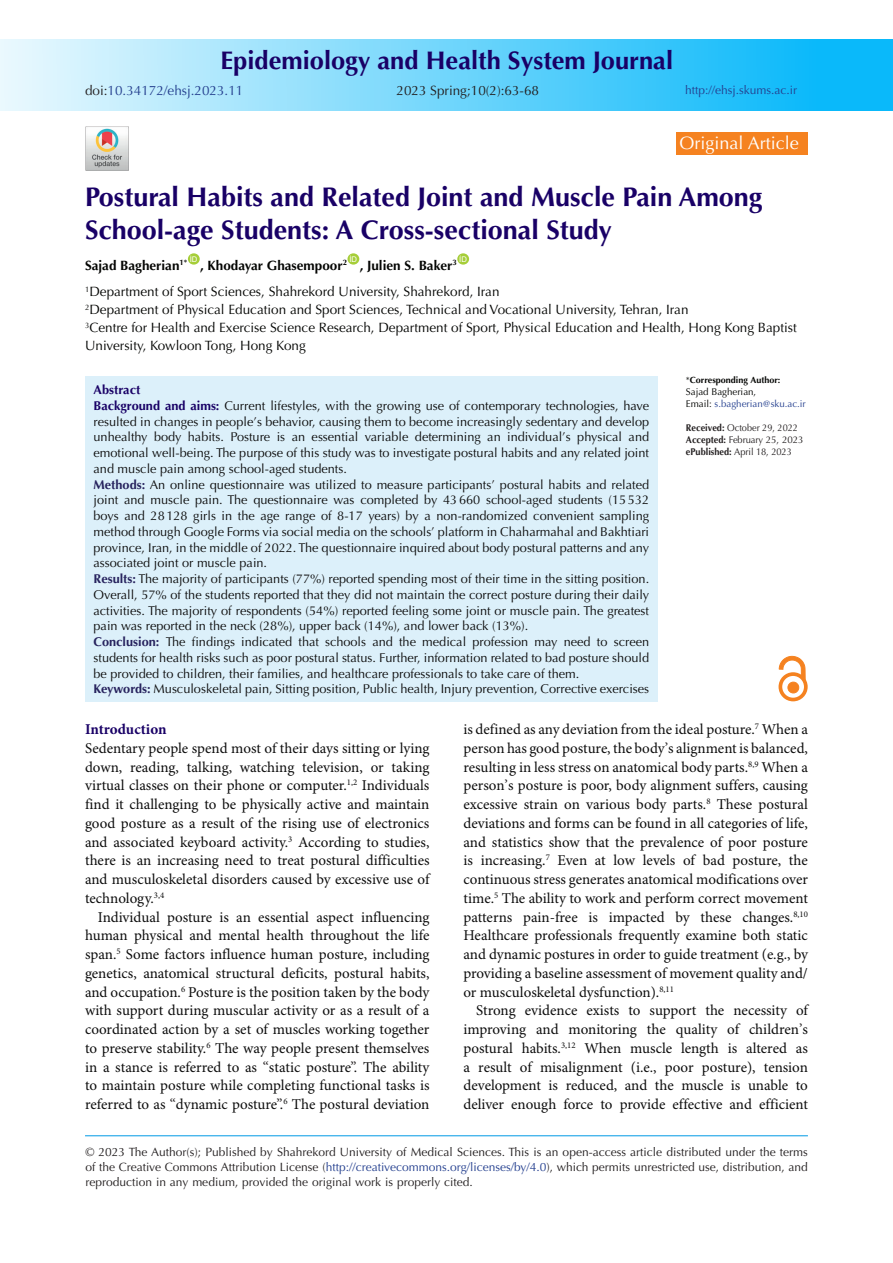
<style>
.page{position:relative;width:893px;height:1263px;background:#fff}
.page>*{position:absolute;margin:0;border:0;box-sizing:border-box;transform-origin:0 0}
.t1{font:700 27px/33px "Optima LT Std";color:#190066}
.t2{font:700 25.5px "Optima LT Std";color:#190066}
.t3{font:18px "Optima LT Std";color:#fff}
.t4{font:15px/18.8px "Minion Pro";color:#0d0d0d;text-align:justify}
.t5{font:700 15px "Minion Pro";letter-spacing:-.005em;color:#190066}
.t6{font:13.5px/18px "Optima LT Std";color:#040503}
.t7{font:700 13.5px "Optima LT Std";color:#040503}
.t8{font:13.5px "Optima LT Std";color:#25408f}
.t9{font:13.5px "Optima LT Std";color:#231f20}
.t10{font:12.75px/15.8px "Optima LT Std";color:#0d0d0d;text-align:justify}
.t11{font:700 12.75px "Optima LT Std";color:#190066}
.t12{font:12px/15px "Optima LT Std";color:#231f20;text-align:justify}
.t13{font:12px "Optima LT Std";color:#25408f}
.t14{font:9.75px "Optima LT Std";letter-spacing:-.01em;color:#231f20;scale:.96 1}
.t15{font:9.75px "Optima LT Std";color:#25408f}
.t16{font:9.75px "Optima LT Std";letter-spacing:-.01em;color:#231f20;scale:.94 1}
.t17{font:9.75px "Optima LT Std";color:#040503}
.t18{font:700 9px "Optima LT Std";color:#040503}
.t19{font:7.8px "Arial";color:#fff}
.s1{color:#231f20}
.s2{font-weight:700;color:#190166}
.s3{font-weight:700;color:#27235e}
.s4{font-weight:400}
.s5{color:#040503}
.s6{font-weight:700}
.s7{color:#25408f}
</style>
<div class="page">
<div style="left:0;top:39px;width:893px;height:72px;background:linear-gradient(to right,#e9f8fe,#00b4f9)"></div>
<hr style="left:85px;top:1135px;width:723px;height:1px;background:#0099e5">
<div style="left:188px;top:253px;width:12px;height:12px;background:#a6ce39;border-radius:50%"></div>
<svg style="left:347px;top:253px;width:12px;height:12px"></svg>
<div style="left:457px;top:253px;width:12px;height:12px;background:#a6ce39;border-radius:50%"></div>
<div style="left:676px;top:132px;width:132px;height:23px;background:#f58220"></div>
<div style="left:85px;top:376px;width:573px;height:326px;background:#dcf0fa"></div>
<div style="left:788px;top:682px;width:11px;height:11px;background:#f58220;border-radius:50%"></div>
<div style="left:788px;top:682px;width:11px;height:11px;border:1px solid #f58220;border-radius:50%"></div>
<div style="left:778px;top:672px;width:30px;height:29px;border:4px solid #f58220;border-radius:50%"></div>
<svg style="left:779px;top:656px;width:26px;height:24px"></svg>
<img style="left:85px;top:127px;width:43px;height:43px">
<p class="t2" style="left:221px;top:45px;width:454px">Epidemiology and Health System Journal</p>
<p class="t8" style="left:85px;top:83px;width:160px"><span class="s1">doi:</span>10.34172/ehsj.2023.11</p>
<p class="t9" style="left:396px;top:83px;width:144px">2023 Spring;10(2):63-68</p>
<p class="t13" style="left:685px;top:83px;width:114px">http://ehsj.skums.ac.ir</p>
<p class="t3" style="left:679px;top:132px;width:121px">Original Article</p>
<p class="t1" style="left:85px;top:181px;width:679px">Postural Habits and Related Joint and Muscle Pain Among<br>School-age Students: A Cross-sectional Study</p>
<p class="t7" style="left:85px;top:257px;width:104px">Sajad Bagherian<sup>1*</sup></p>
<p class="t19" style="left:459px;top:254px;width:9px">ID</p>
<p class="t6" style="left:85px;top:283px;width:416px"><sup>1</sup>Department of Sport Sciences, Shahrekord University, Shahrekord, Iran</p>
<p class="t6" style="left:85px;top:301px;width:605px"><sup>2</sup>Department of Physical Education and Sport Sciences, Technical and Vocational University, Tehran, Iran</p>
<p class="t6" style="left:85px;top:319px;width:713px"><sup>3</sup>Centre for Health and Exercise Science Research, Department of Sport, Physical Education and Health, Hong Kong Baptist<br>University, Kowloon Tong, Hong Kong</p>
<p class="t19" style="left:190px;top:254px;width:9px">ID</p>
<p class="t19" style="left:349px;top:254px;width:9px">ID</p>
<p class="t7" style="left:200px;top:257px;width:148px">, Khodayar Ghasempoor<sup>2</sup></p>
<p class="t7" style="left:360px;top:257px;width:99px">, Julien S. Baker<sup>3</sup></p>
<p class="t11" style="left:94px;top:382px;width:48px">Abstract</p>
<p class="t10" style="left:94px;top:398px;width:557px"><span class="s2">Background and aims:</span> Current lifestyles, with the growing use of contemporary technologies, have resulted in changes in people<span class="s1">’</span>s behavior, causing them to become increasingly sedentary and develop unhealthy body habits. Posture is an essential variable determining an individual<span class="s1">’</span>s physical and emotional well-being. The purpose of this study was to investigate postural habits and any related joint and muscle pain among school-aged students.</p>
<p class="t10" style="left:94px;top:477px;width:557px"><span class="s3">Methods:</span> An online questionnaire was utilized to measure participants<span class="s1">’</span> postural habits and related joint and muscle pain. The questionnaire was completed by 43660 school-aged students (15532 boys and 28128 girls in the age range of 8-17 years) by a non-randomized convenient sampling method through Google Forms via social media on the schools<span class="s1">’</span> platform in Chaharmahal and Bakhtiari province, Iran, in the middle of 2022. The questionnaire inquired about body postural patterns and any associated joint or muscle pain.</p>
<p class="t10" style="left:94px;top:571px;width:557px"><span class="s3">Results:</span> The majority of participants (77%) reported spending most of their time in the sitting position.<br>Overall, 57% of the students reported that they did not maintain the correct posture during their daily activities. The majority of respondents (54%) reported feeling some joint or muscle pain. The greatest pain was reported in the neck (28%), upper back (14%), and lower back (13%).</p>
<p class="t10" style="left:94px;top:634px;width:557px"><span class="s3">Conclusion:</span> The findings indicated that schools and the medical profession may need to screen students for health risks such as poor postural status. Further, information related to bad posture should be provided to children, their families, and healthcare professionals to take care of them.</p>
<p class="t10" style="left:94px;top:681px;width:557px"><span class="s3">Keywords:</span> Musculoskeletal pain, Sitting position, Public health, Injury prevention, Corrective exercises</p>
<p class="t18" style="left:686px;top:375px;width:96px"><span class="s4">*</span>Corresponding Author:</p>
<p class="t17" style="left:686px;top:386px;width:72px">Sajad Bagherian,</p>
<p class="t15" style="left:686px;top:398px;width:121px"><span class="s5">Email:</span> s.bagherian@sku.ac.ir</p>
<p class="t16" style="left:686px;top:422px;width:121px"><span class="s6">Received:</span> October 29, 2022</p>
<p class="t14" style="left:686px;top:434px;width:124px"><span class="s6">Accepted:</span> February 25, 2023</p>
<p class="t14" style="left:686px;top:446px;width:112px"><span class="s6">ePublished:</span> April 18, 2023</p>
<p class="t5" style="left:85px;top:719px;width:83px">Introduction</p>
<p class="t4" style="left:85px;top:739px;width:346px">Sedentary people spend most of their days sitting or lying down, reading, talking, watching television, or taking virtual classes on their phone or computer.<sup>1,2</sup> Individuals find it challenging to be physically active and maintain good posture as a result of the rising use of electronics and associated keyboard activity.<sup>3</sup> According to studies, there is an increasing need to treat postural difficulties and musculoskeletal disorders caused by excessive use of technology.<sup>3,4</sup></p>
<p class="t4" style="left:85px;top:908px;width:346px;text-indent:13px">Individual posture is an essential aspect influencing human physical and mental health throughout the life span.<sup>5</sup> Some factors influence human posture, including genetics, anatomical structural deficits, postural habits, and occupation.<sup>6</sup> Posture is the position taken by the body with support during muscular activity or as a result of a coordinated action by a set of muscles working together to preserve stability.<sup>6</sup> The way people present themselves in a stance is referred to as <span class="s1">“</span>static posture<span class="s1">”</span>. The ability to maintain posture while completing functional tasks is referred to as <span class="s1">“</span>dynamic posture<span class="s1">”</span>.<sup>6</sup> The postural deviation</p>
<p class="t4" style="left:463px;top:721px;width:346px">is defined as any deviation from the ideal posture.<sup>7</sup> When a person has good posture, the body<span class="s1">’</span>s alignment is balanced, resulting in less stress on anatomical body parts.<sup>8,9</sup> When a person<span class="s1">’</span>s posture is poor, body alignment suffers, causing excessive strain on various body parts.<sup>8</sup> These postural deviations and forms can be found in all categories of life, and statistics show that the prevalence of poor posture is increasing.<sup>7</sup> Even at low levels of bad posture, the continuous stress generates anatomical modifications over time.<sup>5</sup> The ability to work and perform correct movement patterns pain-free is impacted by these changes.<sup>8,10<br></sup>Healthcare professionals frequently examine both static and dynamic postures in order to guide treatment (e.g., by providing a baseline assessment of movement quality and/ or musculoskeletal dysfunction).<sup>8,11</sup></p>
<p class="t4" style="left:463px;top:1002px;width:346px;text-indent:13px">Strong evidence exists to support the necessity of improving and monitoring the quality of children<span class="s1">’</span>s postural habits.<sup>3,12</sup> When muscle length is altered as a result of misalignment (i.e., poor posture), tension development is reduced, and the muscle is unable to deliver enough force to provide effective and efficient</p>
<p class="t12" style="left:85px;top:1144px;width:724px">© 2023 The Author(s); Published by Shahrekord University of Medical Sciences. This is an open-access article distributed under the terms of the Creative Commons Attribution License (<span class="s7">http://creativecommons.org/licenses/by/4.0</span>), which permits unrestricted use, distribution, and reproduction in any medium, provided the original work is properly cited.</p>
</div>
